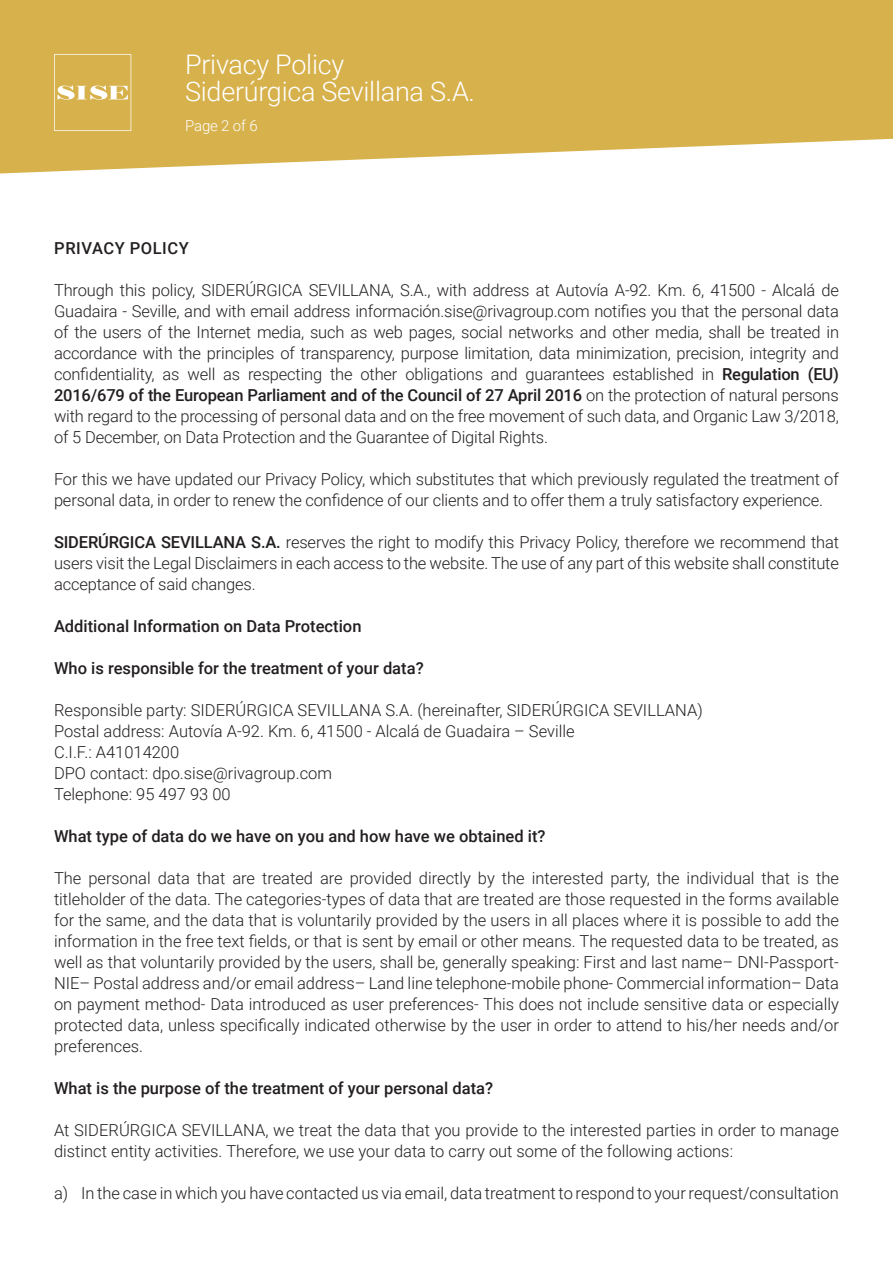
<style>
.page{position:relative;width:893px;height:1263px;background:#fff}
.page>*{position:absolute;margin:0;border:0;box-sizing:border-box;transform-origin:0 0}
.t1{font:300 27px/27px "Roboto";letter-spacing:-.01em;color:#fff}
.t2{font:300 16.5px/21px "Roboto";color:#231f20;text-align:justify}
.t3{font:500 16.5px "Roboto";color:#231f20}
.t4{font:500 16.5px "Roboto";letter-spacing:.035em;color:#231f20}
.t5{font:300 15px "Roboto";letter-spacing:-.01em;color:#fff}
.s1{font-weight:500}
</style>
<div class="page">
<svg style="left:0;top:0;width:893px;height:173px;background:#dbb85e"></svg>
<svg style="left:54px;top:54px;width:77px;height:77px;background:#dbb960"></svg>
<h1 class="t1" style="left:185px;top:50px;width:291px">Privacy Policy<br>Siderúrgica Sevillana S.A.</h1>
<p class="t5" style="left:185px;top:115px;width:74px">Page 2 of 6</p>
<p class="t4" style="left:54px;top:236px;width:136px">PRIVACY POLICY</p>
<p class="t2" style="left:54px;top:279px;width:786px">Through this policy, SIDERÚRGICA SEVILLANA, S.A., with address at Autovía A-92. Km. 6, 41500 - Alcalá de Guadaira - Seville, and with email address información.sise@rivagroup.com notifies you that the personal data of the users of the Internet media, such as web pages, social networks and other media, shall be treated in accordance with the principles of transparency, purpose limitation, data minimization, precision, integrity and confidentiality, as well as respecting the other obligations and guarantees established in <span class="s1">Regulation (EU)<br>2016/679 of the European Parliament and of the Council of 27 April 2016</span> on the protection of natural persons with regard to the processing of personal data and on the free movement of such data, and Organic Law 3/2018, of 5 December, on Data Protection and the Guarantee of Digital Rights.</p>
<p class="t2" style="left:54px;top:468px;width:786px">For this we have updated our Privacy Policy, which substitutes that which previously regulated the treatment of personal data, in order to renew the confidence of our clients and to offer them a truly satisfactory experience.</p>
<p class="t2" style="left:54px;top:531px;width:786px"><span class="s1">SIDERÚRGICA SEVILLANA S.A.</span> reserves the right to modify this Privacy Policy, therefore we recommend that users visit the Legal Disclaimers in each access to the website. The use of any part of this website shall constitute acceptance of said changes.</p>
<p class="t3" style="left:54px;top:614px;width:309px">Additional Information on Data Protection</p>
<p class="t3" style="left:54px;top:656px;width:371px">Who is responsible for the treatment of your data?</p>
<p class="t2" style="left:54px;top:699px;width:650px;text-align:left">Responsible party: SIDERÚRGICA SEVILLANA S.A. (hereinafter, SIDERÚRGICA SEVILLANA)<br>Postal address: Autovía A-92. Km. 6, 41500 - Alcalá de Guadaira – Seville<br>C.I.F.: A41014200<br>DPO contact: dpo.sise@rivagroup.com<br>Telephone: 95 497 93 00</p>
<p class="t3" style="left:54px;top:824px;width:493px">What type of data do we have on you and how have we obtained it?</p>
<p class="t2" style="left:54px;top:867px;width:786px">The personal data that are treated are provided directly by the interested party, the individual that is the titleholder of the data. The categories-types of data that are treated are those requested in the forms available for the same, and the data that is voluntarily provided by the users in all places where it is possible to add the information in the free text fields, or that is sent by email or other means. The requested data to be treated, as well as that voluntarily provided by the users, shall be, generally speaking: First and last name– DNI-Passport-NIE– Postal address and/or email address– Land line telephone-mobile phone- Commercial information– Data on payment method- Data introduced as user preferences- This does not include sensitive data or especially protected data, unless specifically indicated otherwise by the user in order to attend to his/her needs and/or preferences.</p>
<p class="t3" style="left:54px;top:1076px;width:441px">What is the purpose of the treatment of your personal data?</p>
<p class="t2" style="left:54px;top:1119px;width:786px">At SIDERÚRGICA SEVILLANA, we treat the data that you provide to the interested parties in order to manage distinct entity activities. Therefore, we use your data to carry out some of the following actions:</p>
<p class="t2" style="left:54px;top:1182px;width:786px">a) In the case in which you have contacted us via email, data treatment to respond to your request/consultation</p>
</div>
